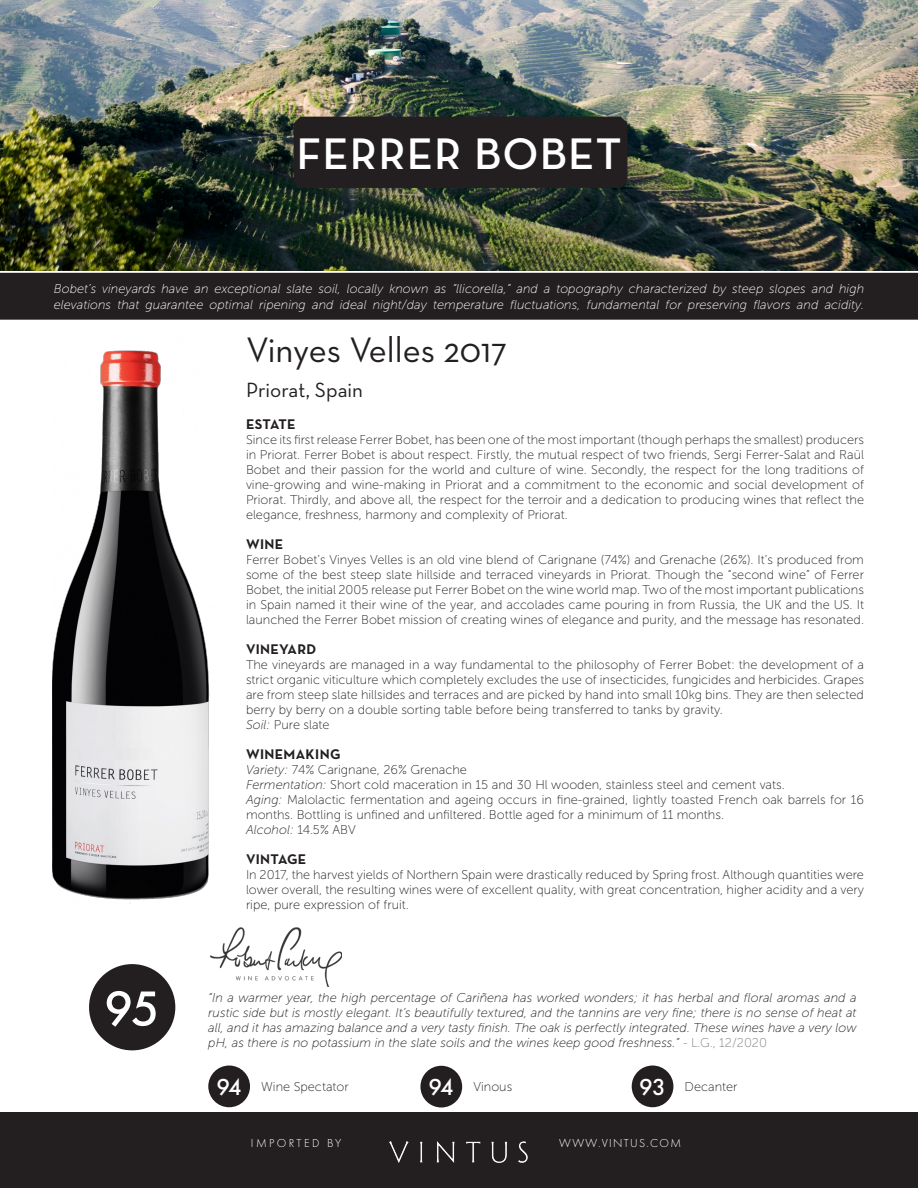
<style>
.page{position:relative;width:918px;height:1188px;background:#fff}
.page>*{position:absolute;margin:0;border:0;box-sizing:border-box;transform-origin:0 0}
.t1{font:500 51px "Futura PT";color:#fff}
.t2{font:600 45px "Neutraface Text";letter-spacing:.025em;color:#fff}
.t3{font:36px "Neutraface Text";color:#231f20}
.t4{font:500 24px "Futura PT";color:#fff}
.t5{font:21px "Neutraface Text";color:#231f20}
.t6{font:700 14.25px "Neutraface Text";letter-spacing:.025em;color:#231f20}
.t7{font:12.75px/15px "Museo Sans 100";color:#231f20;text-align:justify}
.t8{font:italic 12.75px/15px "Museo Sans 100";color:#231f20;text-align:justify}
.t9{font:italic 12.75px/15.8px "Museo Sans 100";color:#fff}
.t10{font:300 12px "Futura PT";letter-spacing:.11em;color:#fff}
.t11{font:300 12px "Futura PT";letter-spacing:.2em;color:#fff}
.s1{font-style:italic}
.s2{font-style:normal}
.s3{font-style:normal;color:#7f7e7e}
</style>
<div class="page">
<div style="left:420px;top:1066px;width:42px;height:42px;background:#231f20;border-radius:50%"></div>
<div style="left:89px;top:964px;width:86px;height:86px;background:#231f20;border-radius:50%"></div>
<img style="left:210px;top:927px;width:132px;height:60px">
<div style="left:632px;top:1066px;width:41px;height:41px;background:#231f20;border-radius:50%"></div>
<div style="left:208px;top:1066px;width:42px;height:41px;background:#231f20;border-radius:50%"></div>
<img style="left:0;top:0;width:918px;height:271px">
<div style="left:1px;top:274px;width:916px;height:45px;background:#231f20"></div>
<div style="left:0;top:273px;width:918px;height:47px;border:2px solid #231f20"></div>
<div style="left:294px;top:117px;width:333px;height:71px;background:#231f20"></div>
<div style="left:0;top:1112px;width:918px;height:76px;background:#231f20"></div>
<img style="left:384px;top:1135px;width:148px;height:33px">
<img style="left:53px;top:350px;width:157px;height:553px">
<p class="t2" style="left:296px;top:126px;width:327px">FERRER BOBET</p>
<p class="t9" style="left:54px;top:281px;width:812px">Bobet’s vineyards have an exceptional slate soil, locally known as “llicorella,” and a topography characterized by steep slopes and high elevations that guarantee optimal ripening and ideal night/day temperature fluctuations, fundamental for preserving flavors and acidity.</p>
<p class="t3" style="left:246px;top:328px;width:262px">Vinyes Velles 2017</p>
<p class="t5" style="left:246px;top:376px;width:119px">Priorat, Spain</p>
<p class="t6" style="left:246px;top:415px;width:51px">ESTATE</p>
<p class="t7" style="left:246px;top:432px;width:620px">Since its first release Ferrer Bobet, has been one of the most important (though perhaps the smallest) producers in Priorat. Ferrer Bobet is about respect. Firstly, the mutual respect of two friends, Sergi Ferrer-Salat and Raül Bobet and their passion for the world and culture of wine. Secondly, the respect for the long traditions of vine-growing and wine-making in Priorat and a commitment to the economic and social development of Priorat. Thirdly, and above all, the respect for the terroir and a dedication to producing wines that reflect the elegance, freshness, harmony and complexity of Priorat.</p>
<p class="t6" style="left:246px;top:535px;width:39px">WINE</p>
<p class="t7" style="left:246px;top:552px;width:620px">Ferrer Bobet’s Vinyes Velles is an old vine blend of Carignane (74%) and Grenache (26%). It’s produced from some of the best steep slate hillside and terraced vineyards in Priorat. Though the “second wine” of Ferrer Bobet, the initial 2005 release put Ferrer Bobet on the wine world map. Two of the most important publications in Spain named it their wine of the year, and accolades came pouring in from Russia, the UK and the US. It launched the Ferrer Bobet mission of creating wines of elegance and purity, and the message has resonated.</p>
<p class="t6" style="left:246px;top:640px;width:72px">VINEYARD</p>
<p class="t7" style="left:246px;top:657px;width:620px">The vineyards are managed in a way fundamental to the philosophy of Ferrer Bobet: the development of a strict organic viticulture which completely excludes the use of insecticides, fungicides and herbicides. Grapes are from steep slate hillsides and terraces and are picked by hand into small 10kg bins. They are then selected berry by berry on a double sorting table before being transferred to tanks by gravity.</p>
<p class="t7" style="left:246px;top:717px;width:85px"><span class="s1">Soil:</span> Pure slate</p>
<p class="t6" style="left:246px;top:745px;width:96px">WINEMAKING</p>
<p class="t7" style="left:246px;top:762px;width:222px"><span class="s1">Variety:</span> 74% Carignane, 26% Grenache</p>
<p class="t7" style="left:246px;top:777px;width:540px"><span class="s1">Fermentation:</span> Short cold maceration in 15 and 30 Hl wooden, stainless steel and cement vats.</p>
<p class="t7" style="left:246px;top:792px;width:620px"><span class="s1">Aging:</span> Malolactic fermentation and ageing occurs in fine-grained, lightly toasted French oak barrels for 16 months. Bottling is unfined and unfiltered. Bottle aged for a minimum of 11 months.</p>
<p class="t8" style="left:246px;top:822px;width:111px">Alcohol: <span class="s2">14.5% ABV</span></p>
<p class="t6" style="left:246px;top:850px;width:62px">VINTAGE</p>
<p class="t7" style="left:246px;top:867px;width:619px">In 2017, the harvest yields of Northern Spain were drastically reduced by Spring frost. Although quantities were lower overall, the resulting wines were of excellent quality, with great concentration, higher acidity and a very ripe, pure expression of fruit.</p>
<p class="t1" style="left:104px;top:978px;width:57px">95</p>
<p class="t8" style="left:208px;top:990px;width:650px">“In a warmer year, the high percentage of Cariñena has worked wonders; it has herbal and floral aromas and a rustic side but is mostly elegant. It’s beautifully textured, and the tannins are very fine; there is no sense of heat at all, and it has amazing balance and a very tasty finish. The oak is perfectly integrated. These wines have a very low pH, as there is no potassium in the slate soils and the wines keep good freshness.” <span class="s3">- L.G., 12/2020</span></p>
<p class="t4" style="left:216px;top:1072px;width:27px">94</p>
<p class="t7" style="left:261px;top:1079px;width:89px">Wine Spectator</p>
<p class="t4" style="left:639px;top:1072px;width:28px">93</p>
<p class="t7" style="left:685px;top:1079px;width:54px">Decanter</p>
<p class="t4" style="left:429px;top:1073px;width:27px">94</p>
<p class="t7" style="left:473px;top:1079px;width:40px">Vinous</p>
<p class="t11" style="left:251px;top:1137px;width:92px">IMPORTED BY</p>
<p class="t10" style="left:559px;top:1137px;width:123px">WWW.VINTUS.COM</p>
</div>
